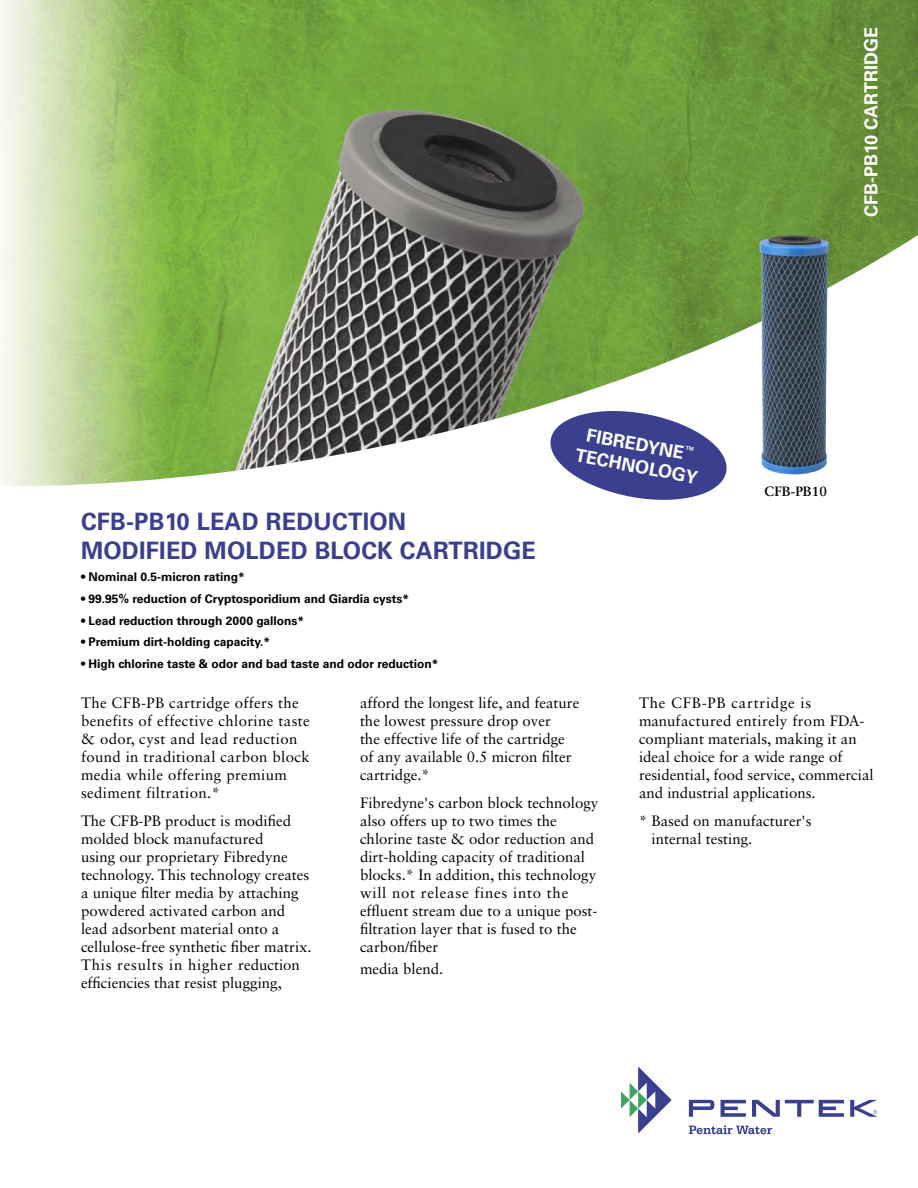
<style>
.page{position:relative;width:918px;height:1188px;background:#fff}
.page>*{position:absolute;margin:0;border:0;box-sizing:border-box;transform-origin:0 0}
.Headlines{font:700 24px/28.5px "Univers LT Std";letter-spacing:.01em;color:#3a3f8e}
.Tab{font:700 18px/21.6px "Univers LT Std";color:#fff;text-align:center}
.Text__Front{font:15px/18px "Sabon LT Std";color:#000}
.Text__Front-2{font:15px/18px "Sabon LT Std";letter-spacing:.025em;color:#000}
.Image_Labels{font:700 13.5px "Sabon LT Std";color:#000}
.Bullets__Front{font:700 12px "Univers LT Std";color:#000}
</style>
<div class="page">
<svg style="left:621px;top:1067px;width:51px;height:67px"></svg>
<svg style="left:689px;top:1100px;width:25px;height:17px"></svg>
<svg style="left:721px;top:1100px;width:25px;height:17px"></svg>
<svg style="left:752px;top:1100px;width:92px;height:17px"></svg>
<svg style="left:689px;top:1125px;width:83px;height:9px"></svg>
<svg style="left:850px;top:1100px;width:27px;height:17px"></svg>
<img style="left:0;top:0;width:918px;height:486px">
<svg style="left:543px;top:398px;width:191px;height:102px"></svg>
<img style="left:759px;top:235px;width:70px;height:240px">
<p class="Tab" style="left:861px;top:217px;width:191px;rotate:-90deg">CFB-PB10 CARTRIDGE</p>
<p class="Tab" style="left:582px;top:423px;width:126px;rotate:11deg">FIBREDYNE<sup>™<br></sup>TECHNOLOGY</p>
<p class="Image_Labels" style="left:765px;top:483px;width:64px">CFB-PB10</p>
<p class="Headlines" style="left:81px;top:508px;width:456px">CFB-PB10 LEAD REDUCTION<br>MODIFIED MOLDED BLOCK CARTRIDGE</p>
<p class="Bullets__Front" style="left:81px;top:570px;width:165px">• Nominal 0.5-micron rating*</p>
<p class="Bullets__Front" style="left:81px;top:591px;width:330px">• 99.95% reduction of Cryptosporidium and Giardia cysts*</p>
<p class="Bullets__Front" style="left:81px;top:613px;width:225px">• Lead reduction through 2000 gallons*</p>
<p class="Bullets__Front" style="left:81px;top:635px;width:191px">• Premium dirt-holding capacity.*</p>
<p class="Bullets__Front" style="left:81px;top:657px;width:359px">• High chlorine taste &amp; odor and bad taste and odor reduction*</p>
<p class="Text__Front-2" style="left:81px;top:693px;width:230px">The CFB-PB cartridge offers the benefits of effective chlorine taste &amp; odor, cyst and lead reduction found in traditional carbon block media while offering premium sediment filtration.*</p>
<p class="Text__Front" style="left:81px;top:812px;width:232px">The CFB-PB product is modified molded block manufactured<br>using our proprietary Fibredyne technology. This technology creates a unique filter media by attaching powdered activated carbon and lead adsorbent material onto a cellulose-free synthetic fiber matrix.<br>This results in higher reduction efficiencies that resist plugging,</p>
<p class="Text__Front" style="left:360px;top:693px;width:221px">afford the longest life, and feature the lowest pressure drop over<br>the effective life of the cartridge of any available 0.5 micron filter cartridge.*</p>
<p class="Text__Front" style="left:360px;top:794px;width:240px">Fibredyne's carbon block technology also offers up to two times the chlorine taste &amp; odor reduction and dirt-holding capacity of traditional blocks.* In addition, this technology will not release fines into the effluent stream due to a unique post&shy;filtration layer that is fused to the carbon/fiber</p>
<p class="Text__Front" style="left:360px;top:960px;width:85px">media blend.</p>
<p class="Text__Front" style="left:639px;top:693px;width:236px">The CFB-PB cartridge is manufactured entirely from FDA&shy;compliant materials, making it an ideal choice for a wide range of residential, food service, commercial and industrial applications.</p>
<p class="Text__Front" style="left:652px;top:812px;width:162px;text-indent:-13px">* Based on manufacturer's internal testing.</p>
</div>
